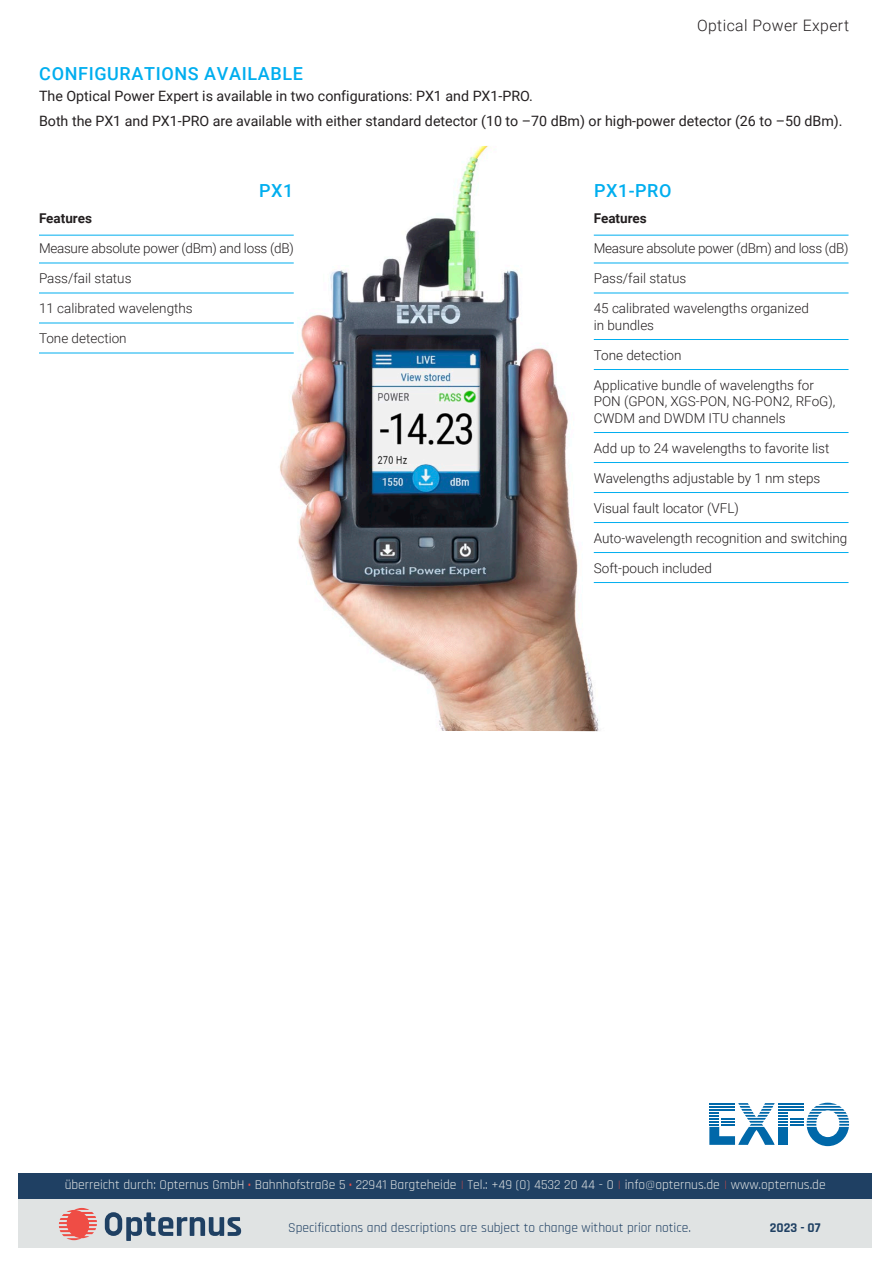
<style>
.page{position:relative;width:893px;height:1263px;background:#fff}
.page>*{position:absolute;margin:0;border:0;box-sizing:border-box;transform-origin:0 0}
.t1{font:500 18px "Roboto";letter-spacing:.035em;color:#00aeef}
.t2{font:300 15.75px "Roboto";letter-spacing:.025em;color:#231f20}
.t3{font:14.25px/24.8px "Roboto";color:#231f20}
.t4{font:300 13.5px/16.5px "Roboto";color:#231f20}
.t5{font:13.5px "Rajdhani";color:#e0e3e3}
.t6{font:300 13.5px "Roboto";letter-spacing:-.02em;color:#231f20}
.t7{font:13.5px "Rajdhani";color:#1f4063}
.t8{font:700 13.5px "Roboto";color:#231f20}
.t9{font:700 13.5px "Rajdhani";color:#1f4063}
.s1{font-weight:700;color:#ef4d45}
.s2{font-weight:300;color:#ef4d45}
.s3{font-weight:300}
.s4{font-style:inherit}
</style>
<div class="page">
<div style="left:19px;top:1190px;width:853px;height:58px;background:#e0e3e3"></div>
<div style="left:19px;top:1173px;width:853px;height:25px;background:#1f4063"></div>
<svg style="left:105px;top:1212px;width:136px;height:29px"></svg>
<svg style="left:59px;top:1208px;width:38px;height:32px"></svg>
<svg style="left:709px;top:1103px;width:140px;height:43px"></svg>
<hr style="left:709px;top:1109px;width:26px;height:2px;background:#0068a9">
<img style="left:254px;top:146px;width:355px;height:585px">
<hr style="left:39px;top:235px;width:255px;height:1px;background:#00aeef">
<hr style="left:39px;top:263px;width:255px;height:1px;background:#00aeef">
<hr style="left:39px;top:293px;width:255px;height:1px;background:#00aeef">
<hr style="left:39px;top:323px;width:255px;height:1px;background:#00aeef">
<hr style="left:39px;top:353px;width:255px;height:1px;background:#00aeef">
<hr style="left:594px;top:235px;width:254px;height:1px;background:#00aeef">
<hr style="left:594px;top:263px;width:254px;height:1px;background:#00aeef">
<hr style="left:594px;top:293px;width:254px;height:1px;background:#00aeef">
<hr style="left:594px;top:339px;width:254px;height:1px;background:#00aeef">
<hr style="left:594px;top:369px;width:254px;height:1px;background:#00aeef">
<hr style="left:594px;top:432px;width:254px;height:1px;background:#00aeef">
<hr style="left:594px;top:462px;width:254px;height:1px;background:#00aeef">
<hr style="left:594px;top:492px;width:254px;height:1px;background:#00aeef">
<hr style="left:594px;top:522px;width:254px;height:1px;background:#00aeef">
<hr style="left:594px;top:552px;width:254px;height:1px;background:#00aeef">
<hr style="left:594px;top:582px;width:254px;height:1px;background:#00aeef">
<p class="t2" style="left:697px;top:15px;width:153px">Optical Power Expert</p>
<h1 class="t1" style="left:39px;top:60px;width:265px">CONFIGURATIONS AVAILABLE</h1>
<p class="t3" style="left:39px;top:83px;width:805px">The Optical Power Expert is available in two configurations: PX1 and PX1-PRO.<br>Both the PX1 and PX1-PRO are available with either standard detector (10 to –70 dBm) or high-power detector (26 to –50 dBm).</p>
<h1 class="t1" style="left:259px;top:177px;width:36px">PX1</h1>
<p class="t8" style="left:39px;top:209px;width:54px">Features</p>
<p class="t6" style="left:39px;top:239px;width:256px">Measure absolute power (dBm) and loss (dB)</p>
<p class="t4" style="left:39px;top:269px;width:94px">Pass/fail status</p>
<p class="t4" style="left:39px;top:299px;width:155px">11 calibrated wavelengths</p>
<p class="t4" style="left:39px;top:329px;width:89px">Tone detection</p>
<h1 class="t1" style="left:594px;top:177px;width:79px">PX1-PRO</h1>
<p class="t8" style="left:594px;top:209px;width:54px">Features</p>
<p class="t6" style="left:594px;top:239px;width:256px">Measure absolute power (dBm) and loss (dB)</p>
<p class="t4" style="left:594px;top:269px;width:94px">Pass/fail status</p>
<p class="t4" style="left:594px;top:299px;width:217px">45 calibrated wavelengths organized in bundles</p>
<p class="t4" style="left:594px;top:346px;width:89px">Tone detection</p>
<p class="t4" style="left:594px;top:376px;width:243px">Applicative bundle of wavelengths for<br>PON (GPON, XGS-PON, NG-PON2, RFoG),<br>CWDM and DWDM ITU channels</p>
<p class="t4" style="left:594px;top:439px;width:237px">Add up to 24 wavelengths to favorite list</p>
<p class="t4" style="left:594px;top:469px;width:228px">Wavelengths adjustable by 1 nm steps</p>
<p class="t4" style="left:594px;top:499px;width:147px">Visual fault locator (VFL)</p>
<p class="t4" style="left:594px;top:529px;width:255px">Auto-wavelength recognition and switching</p>
<p class="t4" style="left:594px;top:559px;width:120px">Soft-pouch included</p>
<p class="t5" style="left:65px;top:1177px;width:763px">überreicht durch: Opternus GmbH <span class="s1">·</span> Bahnhofstraße 5 <span class="s1">·</span> 22941 Bargteheide <span class="s2">।</span> Tel.: +49 (0) 4532 20 44 - 0 <span class="s2">।</span> info<span class="s3">@</span>opternus.de <span class="s2">।</span> www.opternus.de</p>
<p class="t7" style="left:288px;top:1220px;width:404px">Specifications and descriptions are subject to change without prior notice.</p>
<p class="t9" style="left:770px;top:1219px;width:52px">2023 - <span class="s4">07</span></p>
</div>
